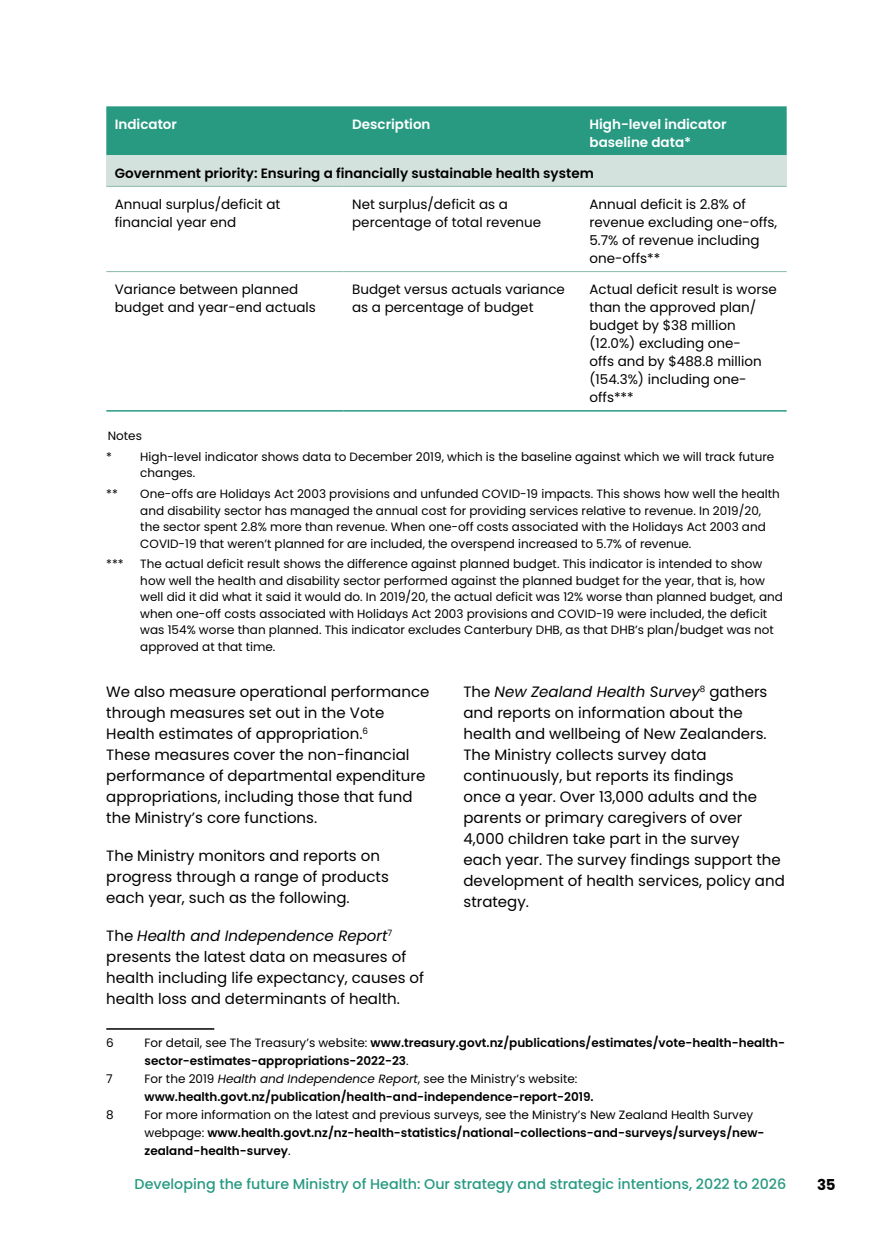
<style>
.page{position:relative;width:893px;height:1255px;background:#fff}
.page>*{position:absolute;margin:0;border:0;box-sizing:border-box;transform-origin:0 0}
.Body_text{font:15px/21px "Poppins";color:#000}
.t1{font:700 15px "Poppins";color:#000}
.t2{font:500 14.25px "Poppins";color:#289a82}
.Table_text{font:13.5px/18px "Poppins";color:#000}
.Table_text-2{font:600 13.5px "Poppins";color:#000}
.Table_text-3{font:600 13.5px/18px "Poppins";color:#fff}
.Table_notes_2{font:12px/16.5px "Poppins";color:#000}
.Footnote_NO_line{font:600 12px/18px "Poppins";color:#000}
.Footnote_NO_line-2{font:12px "Poppins";color:#000}
.s1{font-style:italic}
.s2{font-weight:400}
.s3{font-weight:400;font-style:italic}
</style>
<div class="page">
<div style="left:106px;top:106px;width:681px;height:49px;background:#289a82"></div>
<div style="left:106px;top:155px;width:681px;height:31px;background:#d4e2dd"></div>
<hr style="left:106px;top:186px;width:238px;height:1px;background:#89b9ab">
<hr style="left:344px;top:186px;width:237px;height:1px;background:#89b9ab">
<hr style="left:581px;top:186px;width:206px;height:1px;background:#89b9ab">
<hr style="left:106px;top:271px;width:238px;height:1px;background:#89b9ab">
<hr style="left:344px;top:271px;width:237px;height:1px;background:#89b9ab">
<hr style="left:581px;top:271px;width:206px;height:1px;background:#89b9ab">
<hr style="left:106px;top:410px;width:238px;height:1px;background:#289a82">
<hr style="left:344px;top:410px;width:237px;height:1px;background:#289a82">
<hr style="left:581px;top:410px;width:206px;height:1px;background:#289a82">
<hr style="left:106px;top:1028px;width:108px;height:1px;background:#000">
<p class="Table_text-3" style="left:115px;top:115px;width:64px">Indicator</p>
<p class="Table_text-3" style="left:352px;top:115px;width:80px">Description</p>
<p class="Table_text-3" style="left:589px;top:115px;width:139px">High-level indicator baseline data*</p>
<p class="Table_text-2" style="left:115px;top:165px;width:480px">Government priority: Ensuring a financially sustainable health system</p>
<p class="Table_text" style="left:115px;top:195px;width:167px">Annual surplus/deficit at financial year end</p>
<p class="Table_text" style="left:352px;top:195px;width:191px">Net surplus/deficit as a percentage of total revenue</p>
<p class="Table_text" style="left:589px;top:195px;width:189px">Annual deficit is 2.8% of revenue excluding one-offs,<br>5.7% of revenue including one-offs**</p>
<p class="Table_text" style="left:115px;top:280px;width:203px">Variance between planned budget and year-end actuals</p>
<p class="Table_text" style="left:352px;top:280px;width:214px">Budget versus actuals variance as a percentage of budget</p>
<p class="Table_text" style="left:589px;top:280px;width:189px">Actual deficit result is worse than the approved plan/ budget by $38 million (12.0%) excluding one-<br>offs and by $488.8 million (154.3%) including one&shy;offs***</p>
<p class="Table_notes_2" style="left:108px;top:428px;width:36px">Notes</p>
<p class="Table_notes_2" style="left:140px;top:448px;width:635px;text-indent:-34px">* High-level indicator shows data to December 2019, which is the baseline against which we will track future changes.</p>
<p class="Table_notes_2" style="left:106px;top:486px;width:13px">**</p>
<p class="Table_notes_2" style="left:140px;top:486px;width:641px">One-offs are Holidays Act 2003 provisions and unfunded COVID-19 impacts. This shows how well the health and disability sector has managed the annual cost for providing services relative to revenue. In 2019/20, the sector spent 2.8% more than revenue. When one-off costs associated with the Holidays Act 2003 and COVID-19 that weren’t planned for are included, the overspend increased to 5.7% of revenue.</p>
<p class="Table_notes_2" style="left:106px;top:556px;width:19px">***</p>
<p class="Table_notes_2" style="left:140px;top:556px;width:644px">The actual deficit result shows the difference against planned budget. This indicator is intended to show how well the health and disability sector performed against the planned budget for the year, that is, how well did it did what it said it would do. In 2019/20, the actual deficit was 12% worse than planned budget, and when one-off costs associated with Holidays Act 2003 provisions and COVID-19 were included, the deficit was 154% worse than planned. This indicator excludes Canterbury DHB, as that DHB’s plan/budget was not approved at that time.</p>
<p class="Body_text" style="left:106px;top:681px;width:325px">We also measure operational performance through measures set out in the Vote Health estimates of appropriation.<sup>6<br></sup>These measures cover the non-financial performance of departmental expenditure appropriations, including those that fund the Ministry’s core functions.</p>
<p class="Body_text" style="left:106px;top:845px;width:284px">The Ministry monitors and reports on progress through a range of products each year, such as the following.</p>
<p class="Body_text" style="left:106px;top:925px;width:319px">The <span class="s1">Health and Independence Report</span><sup>7 </sup>presents the latest data on measures of health including life expectancy, causes of health loss and determinants of health.</p>
<p class="Body_text" style="left:463px;top:681px;width:323px">The <span class="s1">New Zealand Health Survey</span><sup>8</sup> gathers and reports on information about the health and wellbeing of New Zealanders.<br>The Ministry collects survey data continuously, but reports its findings<br>once a year. Over 13,000 adults and the parents or primary caregivers of over 4,000 children take part in the survey<br>each year. The survey findings support the development of health services, policy and strategy.</p>
<p class="Footnote_NO_line-2" style="left:106px;top:1035px;width:9px">6</p>
<p class="Footnote_NO_line" style="left:145px;top:1033px;width:642px"><span class="s2">For detail, see The Treasury’s website:</span> www.treasury.govt.nz/publications/estimates/vote-health-health&shy;sector-estimates-appropriations-2022-23<span class="s2">.</span></p>
<p class="Footnote_NO_line-2" style="left:106px;top:1071px;width:8px">7</p>
<p class="Footnote_NO_line" style="left:145px;top:1069px;width:451px"><span class="s2">For the 2019</span> <span class="s3">Health and Independence Report</span><span class="s2">, see the Ministry’s website: </span>www.health.govt.nz/publication/health-and-independence-report-2019.</p>
<p class="Footnote_NO_line-2" style="left:106px;top:1107px;width:9px">8</p>
<p class="Footnote_NO_line" style="left:145px;top:1105px;width:621px"><span class="s2">For more information on the latest and previous surveys, see the Ministry’s New Zealand Health Survey webpage:</span> www.health.govt.nz/nz-health-statistics/national-collections-and-surveys/surveys/new&shy;zealand-health-survey<span class="s2">.</span></p>
<p class="t2" style="left:135px;top:1175px;width:653px">Developing the future Ministry of Health: Our strategy and strategic intentions, 2022 to 2026</p>
<p class="t1" style="left:817px;top:1175px;width:20px">35</p>
</div>
